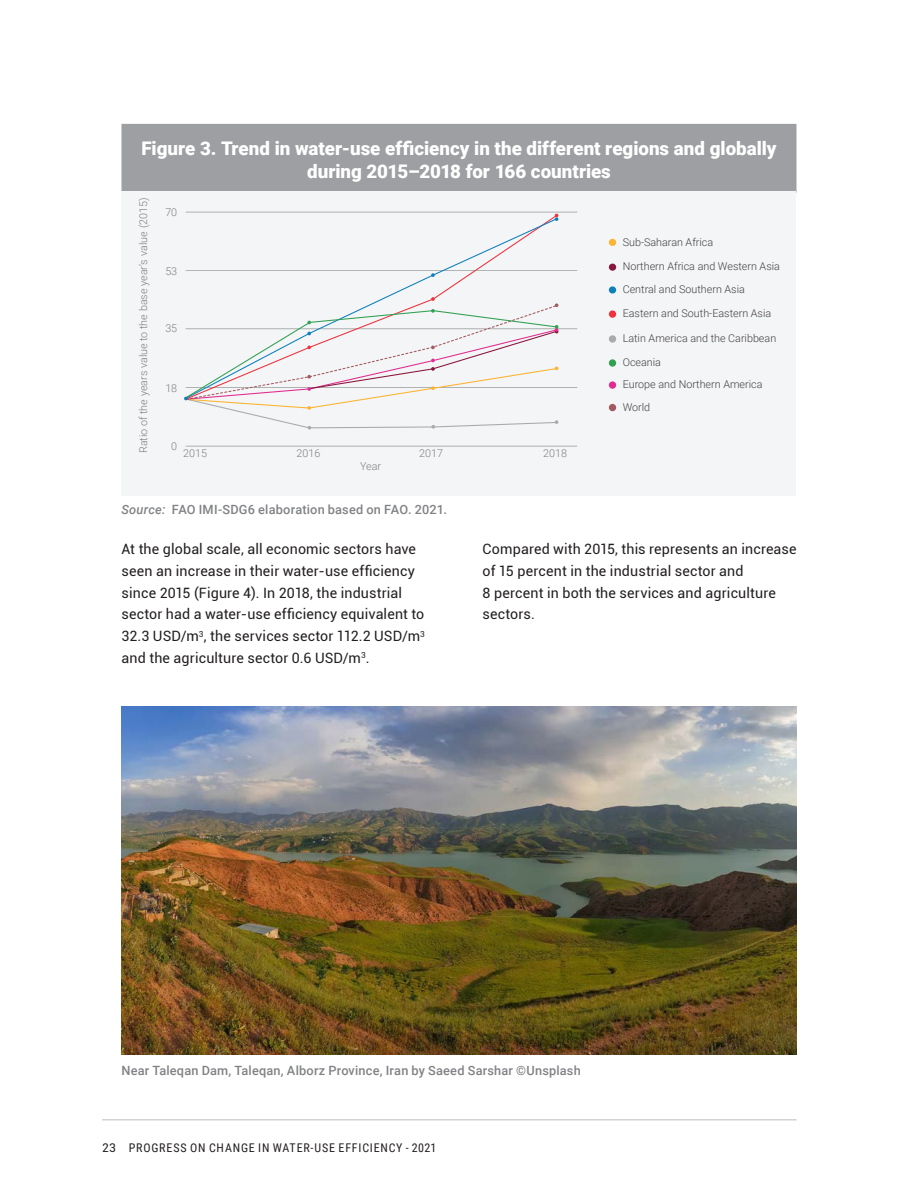
<style>
.page{position:relative;width:918px;height:1188px;background:#fff}
.page>*{position:absolute;margin:0;border:0;box-sizing:border-box;transform-origin:0 0}
.CHART_TABLE_H1_two_l{font:900 18.75px/22.5px "Roboto";color:#fff;text-align:center}
.Body_Light_Single_Co{font:14.25px/21.8px "Roboto";letter-spacing:.01em;color:#231f20}
.CAP_below_image{font:500 12.75px "Roboto";letter-spacing:.015em;color:#808285}
.t1{font:12px "Roboto Condensed";letter-spacing:.065em;color:#231f20}
.t2{font:300 10.8px "Roboto";color:#414042}
.t3{font:300 10.8px "Roboto";color:#7c8081}
.s1{font-style:italic}
.s2{font-family:"Roboto"}
</style>
<div class="page">
<hr style="left:102px;top:1119px;width:695px;height:1px;background:#d1d2d4">
<div style="left:122px;top:124px;width:674px;height:69px;background:#9d9fa2"></div>
<div style="left:122px;top:191px;width:674px;height:304px;background:#f4f5f6"></div>
<hr style="left:186px;top:212px;width:391px;height:1px;background:#7c8081">
<hr style="left:186px;top:270px;width:391px;height:1px;background:#7c8081">
<hr style="left:186px;top:328px;width:391px;height:1px;background:#7c8081">
<hr style="left:186px;top:387px;width:391px;height:1px;background:#7c8081">
<hr style="left:186px;top:446px;width:391px;height:1px;background:#7c8081">
<svg style="left:185px;top:217px;width:373px;height:80px"></svg>
<svg style="left:431px;top:273px;width:4px;height:4px"></svg>
<svg style="left:184px;top:297px;width:375px;height:133px"></svg>
<svg style="left:555px;top:214px;width:3px;height:7px"></svg>
<div style="left:609px;top:286px;width:7px;height:8px;background:#0e81bc;border-radius:50%"></div>
<div style="left:609px;top:381px;width:7px;height:8px;background:#e02d91;border-radius:50%"></div>
<div style="left:609px;top:264px;width:7px;height:7px;background:#89173d;border-radius:50%"></div>
<div style="left:609px;top:239px;width:7px;height:7px;background:#fcb431;border-radius:50%"></div>
<div style="left:609px;top:335px;width:7px;height:8px;background:#a8abab;border-radius:50%"></div>
<div style="left:609px;top:359px;width:7px;height:8px;background:#32a153;border-radius:50%"></div>
<div style="left:609px;top:310px;width:7px;height:8px;background:#ee333e;border-radius:50%"></div>
<div style="left:609px;top:404px;width:7px;height:7px;background:#a25b60;border-radius:50%"></div>
<img style="left:122px;top:706px;width:675px;height:348px">
<p class="CHART_TABLE_H1_two_l" style="left:141px;top:136px;width:637px">Figure 3. Trend in water-use efficiency in the different regions and globally during 2015–2018 for 166 countries</p>
<p class="t3" style="left:136px;top:453px;width:257px;rotate:-90deg">Ratio of the years value to the base year’s value (2015)</p>
<p class="t3" style="left:165px;top:205px;width:13px">70</p>
<p class="t3" style="left:165px;top:264px;width:13px">53</p>
<p class="t3" style="left:165px;top:320px;width:13px">35</p>
<p class="t3" style="left:165px;top:380px;width:13px">18</p>
<p class="t3" style="left:171px;top:439px;width:7px">0</p>
<p class="t3" style="left:183px;top:446px;width:25px">2015</p>
<p class="t3" style="left:297px;top:446px;width:25px">2016</p>
<p class="t3" style="left:360px;top:459px;width:23px">Year</p>
<p class="t3" style="left:419px;top:446px;width:25px">2017</p>
<p class="t3" style="left:543px;top:446px;width:25px">2018</p>
<p class="CAP_below_image" style="left:121px;top:501px;width:327px"><span class="s1">Source:</span> FAO IMI-SDG6 elaboration based on FAO. 2021.</p>
<p class="t2" style="left:623px;top:234px;width:92px">Sub-Saharan Africa</p>
<p class="t2" style="left:623px;top:259px;width:159px">Northern Africa and Western Asia</p>
<p class="t2" style="left:623px;top:282px;width:124px">Central and Southern Asia</p>
<p class="t2" style="left:623px;top:306px;width:150px">Eastern and South-Eastern Asia</p>
<p class="t2" style="left:623px;top:331px;width:155px">Latin America and the Caribbean</p>
<p class="t2" style="left:623px;top:355px;width:40px">Oceania</p>
<p class="t2" style="left:623px;top:377px;width:141px">Europe and Northern America</p>
<p class="t2" style="left:623px;top:399px;width:29px">World</p>
<p class="Body_Light_Single_Co" style="left:121px;top:538px;width:305px">At the global scale, all economic sectors have seen an increase in their water-use efficiency since 2015 (Figure 4). In 2018, the industrial sector had a water-use efficiency equivalent to 32.3 USD/m<sup>3</sup>, the services sector 112.2 USD/m<sup>3 </sup>and the agriculture sector 0.6 USD/m<sup>3</sup>.</p>
<p class="Body_Light_Single_Co" style="left:483px;top:538px;width:315px">Compared with 2015, this represents an increase of 15 percent in the industrial sector and<br>8 percent in both the services and agriculture sectors.</p>
<p class="CAP_below_image" style="left:122px;top:1062px;width:461px">Near Taleqan Dam, Taleqan, Alborz Province, Iran by Saeed Sarshar ©Unsplash</p>
<p class="t1" style="left:102px;top:1139px;width:336px"><span class="s2">23</span> PROGRESS ON CHANGE IN WATER-USE EFFICIENCY - 2021</p>
</div>
